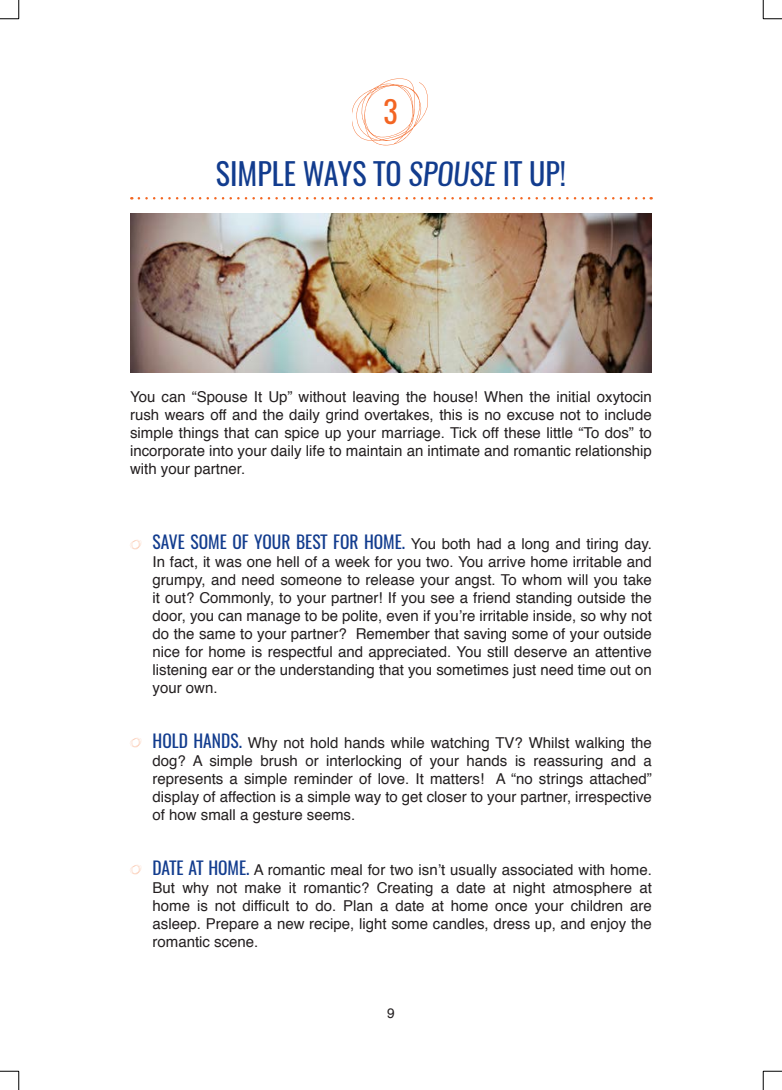
<style>
.page{position:relative;width:782px;height:1090px;background:#fff}
.page>*{position:absolute;margin:0;border:0;box-sizing:border-box;transform-origin:0 0}
.t1{font:30px "Oswald";color:#123c8e}
.t2{font:30px "Oswald";color:#f36523}
.t3{font:15px/18px "Helvetica";color:#231f20;text-align:justify}
.t4{font:13.75px "Helvetica";color:#231f20}
.s1{font-style:italic}
.s2{color:#f36621}
.s3{font-family:"Oswald";font-size:17.5px;color:#123c8e}
</style>
<div class="page">
<img style="left:130px;top:213px;width:522px;height:159px">
<svg style="left:352px;top:78px;width:76px;height:67px"></svg>
<svg style="left:139px;top:197px;width:512px;height:3px"></svg>
<svg style="left:0;top:0;width:20px;height:20px"></svg>
<svg style="left:0;top:1070px;width:20px;height:20px"></svg>
<svg style="left:762px;top:0;width:20px;height:20px"></svg>
<svg style="left:762px;top:1070px;width:20px;height:20px"></svg>
<p class="t2" style="left:383px;top:91px;width:16px">3</p>
<p class="t1" style="left:216px;top:153px;width:351px">SIMPLE WAYS TO <span class="s1">SPOUSE</span> IT UP!</p>
<p class="t3" style="left:130px;top:388px;width:523px">You can “Spouse It Up” without leaving the house! When the initial oxytocin rush wears off and the daily grind overtakes, this is no excuse not to include simple things that can spice up your marriage. Tick off these little “To dos” to incorporate into your daily life to maintain an intimate and romantic relationship with your partner.</p>
<p class="t3" style="left:152px;top:535px;width:501px;text-indent:-22px"><span class="s2">•</span> <span class="s3">SAVE SOME OF YOUR BEST FOR HOME.</span> You both had a long and tiring day.<br>In fact, it was one hell of a week for you two. You arrive home irritable and grumpy, and need someone to release your angst. To whom will you take it out? Commonly, to your partner! If you see a friend standing outside the door, you can manage to be polite, even if you’re irritable inside, so why not do the same to your partner? Remember that saving some of your outside nice for home is respectful and appreciated. You still deserve an attentive listening ear or the understanding that you sometimes just need time out on your own.</p>
<p class="t3" style="left:153px;top:734px;width:501px;text-indent:-23px"><span class="s2">•</span> <span class="s3">HOLD HANDS.</span> Why not hold hands while watching TV? Whilst walking the dog? A simple brush or interlocking of your hands is reassuring and a represents a simple reminder of love. It matters! A “no strings attached” display of affection is a simple way to get closer to your partner, irrespective of how small a gesture seems.</p>
<p class="t3" style="left:152px;top:861px;width:501px;text-indent:-22px"><span class="s2">•</span> <span class="s3">DATE AT HOME.</span> A romantic meal for two isn’t usually associated with home.<br>But why not make it romantic? Creating a date at night atmosphere at home is not difficult to do. Plan a date at home once your children are asleep. Prepare a new recipe, light some candles, dress up, and enjoy the romantic scene.</p>
<p class="t4" style="left:387px;top:1002px;width:9px">9</p>
</div>
